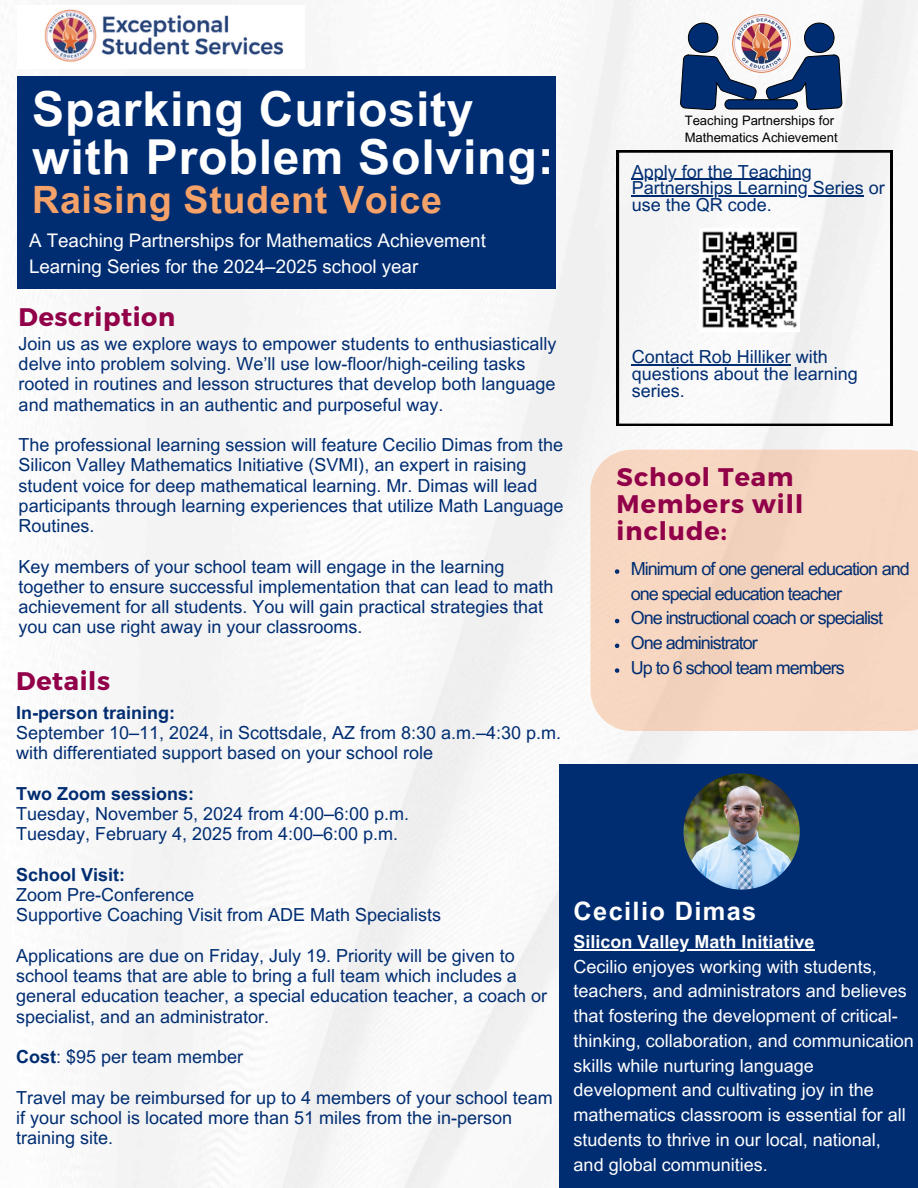
<style>
.page{position:relative;width:918px;height:1188px;background:#fff}
.page>*{position:absolute;margin:0;border:0;box-sizing:border-box;transform-origin:0 0}
.t1{font:700 48.15px/47.2px "Arial MT Pro";letter-spacing:.015em;color:#fff}
.t2{font:700 37.65px "Arial MT Pro";letter-spacing:.015em;color:#f4a269}
.t3{font:700 25.35px/27px "Montserrat";letter-spacing:.04em;color:#910048}
.t4{font:700 25.35px "Arial MT Pro";letter-spacing:.055em;color:#fff}
.t5{font:18.75px/25.8px "Arial MT Pro";color:#fff}
.t6{font:18px/20.2px "Arial MT Pro";color:#002d72}
.t7{font:18px/24.8px "Arial MT Pro";color:#fff}
.t8{font:18px/24.8px "Arial MT Pro";letter-spacing:-.055em;color:#002d72}
.t9{font:700 18px "Arial MT Pro";color:#002d72}
.t10{font:700 18px "Arial MT Pro";color:#fff}
.t11{font:13.05px/18px "Arial MT Pro";color:#000}
.s1{font-weight:700}
</style>
<div class="page">
<img style="left:17px;top:0;width:901px;height:1188px">
<div style="left:18px;top:77px;width:538px;height:211px;background:#002d72"></div>
<div style="left:590px;top:450px;width:328px;height:281px;background:#f7d7c1"></div>
<div style="left:559px;top:764px;width:359px;height:424px;background:#002d72"></div>
<img style="left:684px;top:773px;width:116px;height:117px;border-radius:50%">
<div style="left:688px;top:23px;width:30px;height:30px;background:#002d72;border-radius:50%"></div>
<div style="left:688px;top:23px;width:30px;height:30px;border:1px solid #000;border-radius:50%"></div>
<div style="left:805px;top:23px;width:29px;height:30px;background:#002d72;border-radius:50%"></div>
<div style="left:804px;top:23px;width:30px;height:30px;border:1px solid #000;border-radius:50%"></div>
<svg style="left:680px;top:54px;width:163px;height:56px"></svg>
<img style="left:732px;top:14px;width:58px;height:58px">
<img style="left:18px;top:5px;width:286px;height:63px">
<svg style="left:617px;top:150px;width:275px;height:276px"></svg>
<hr style="left:632px;top:179px;width:180px;height:1px;background:#002d72">
<hr style="left:632px;top:196px;width:232px;height:1px;background:#002d72">
<hr style="left:632px;top:364px;width:159px;height:1px;background:#002d72">
<img style="left:699px;top:229px;width:100px;height:102px">
<svg style="left:615px;top:569px;width:4px;height:5px"></svg>
<svg style="left:615px;top:619px;width:4px;height:4px"></svg>
<svg style="left:615px;top:644px;width:4px;height:4px"></svg>
<svg style="left:615px;top:668px;width:4px;height:5px"></svg>
<hr style="left:574px;top:949px;width:241px;height:1px;background:#fff">
<p class="t1" style="left:32px;top:92px;width:523px">Sparking Curiosity with Problem Solving:</p>
<p class="t2" style="left:32px;top:186px;width:411px">Raising Student Voice</p>
<p class="t5" style="left:29px;top:230px;width:458px">A Teaching Partnerships for Mathematics Achievement<br>Learning Series for the 2024–2025 school year</p>
<p class="t3" style="left:19px;top:303px;width:158px">Description</p>
<p class="t6" style="left:19px;top:336px;width:539px">Join us as we explore ways to empower students to enthusiastically delve into problem solving. We’ll use low-floor/high-ceiling tasks rooted in routines and lesson structures that develop both language and mathematics in an authentic and purposeful way.</p>
<p class="t6" style="left:19px;top:437px;width:546px">The professional learning session will feature Cecilio Dimas from the Silicon Valley Mathematics Initiative (SVMI), an expert in raising student voice for deep mathematical learning. Mr. Dimas will lead participants through learning experiences that utilize Math Language Routines.</p>
<p class="t6" style="left:19px;top:558px;width:536px">Key members of your school team will engage in the learning together to ensure successful implementation that can lead to math achievement for all students. You will gain practical strategies that you can use right away in your classrooms.</p>
<p class="t3" style="left:16px;top:666px;width:95px">Details</p>
<p class="t9" style="left:16px;top:706px;width:160px">In-person training:</p>
<p class="t6" style="left:16px;top:725px;width:546px">September 10–11, 2024, in Scottsdale, AZ from 8:30 a.m.–4:30 p.m. with differentiated support based on your school role</p>
<p class="t9" style="left:16px;top:787px;width:179px">Two Zoom sessions:</p>
<p class="t6" style="left:16px;top:806px;width:394px">Tuesday, November 5, 2024 from 4:00–6:00 p.m.<br>Tuesday, February 4, 2025 from 4:00–6:00 p.m.</p>
<p class="t9" style="left:16px;top:868px;width:110px">School Visit:</p>
<p class="t6" style="left:16px;top:887px;width:426px">Zoom Pre-Conference<br>Supportive Coaching Visit from ADE Math Specialists</p>
<p class="t6" style="left:16px;top:948px;width:532px">Applications are due on Friday, July 19. Priority will be given to school teams that are able to bring a full team which includes a general education teacher, a special education teacher, a coach or specialist, and an administrator.</p>
<p class="t6" style="left:16px;top:1049px;width:228px"><span class="s1">Cost</span>: $95 per team member</p>
<p class="t6" style="left:16px;top:1089px;width:538px">Travel may be reimbursed for up to 4 members of your school team if your school is located more than 51 miles from the in-person training site.</p>
<p class="t11" style="left:685px;top:113px;width:155px">Teaching Partnerships for<br>Mathematics Achievement</p>
<p class="t6" style="left:632px;top:165px;width:255px;line-height:16.8px">Apply for the Teaching<br>Partnerships Learning Series or use the QR code.</p>
<p class="t6" style="left:632px;top:351px;width:228px;line-height:16.8px">Contact Rob Hilliker with questions about the learning series.</p>
<p class="t3" style="left:617px;top:463px;width:188px">School Team<br>Members will include:</p>
<p class="t8" style="left:631px;top:559px;width:281px">Minimum of one general education and one special education teacher</p>
<p class="t8" style="left:631px;top:608px;width:254px">One instructional coach or specialist</p>
<p class="t8" style="left:631px;top:633px;width:129px">One administrator</p>
<p class="t8" style="left:631px;top:658px;width:216px">Up to 6 school team members</p>
<p class="t4" style="left:574px;top:902px;width:184px">Cecilio Dimas</p>
<p class="t10" style="left:574px;top:935px;width:242px">Silicon Valley Math Initiative</p>
<p class="t7" style="left:574px;top:956px;width:342px">Cecilio enjoyes working with students, teachers, and administrators and believes that fostering the development of critical&shy;thinking, collaboration, and communication skills while nurturing language development and cultivating joy in the mathematics classroom is essential for all students to thrive in our local, national, and global communities.</p>
</div>
